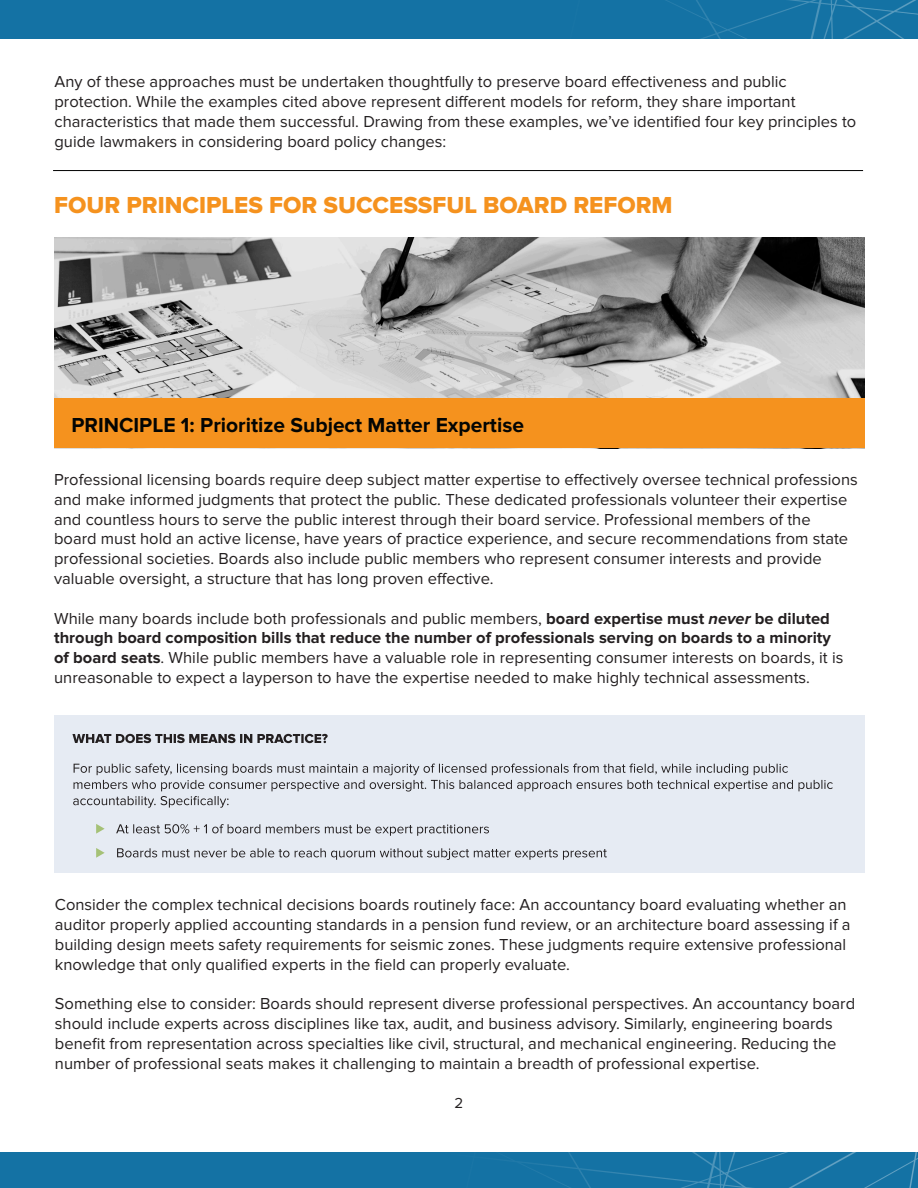
<style>
.page{position:relative;width:918px;height:1188px;background:#fff}
.page>*{position:absolute;margin:0;border:0;box-sizing:border-box;transform-origin:0 0}
.t1{font:24px "Proxima Nova Extrabld";color:#f5921e}
.t2{font:700 21px "Proxima Nova";color:#040503}
.t3{font:16.5px/19.8px "Proxima Nova";color:#231f20}
.t4{font:15px "Proxima Nova";color:#231f20}
.s1{font-weight:700}
.s2{font-weight:700;font-style:italic}
</style>
<div class="page">
<img style="left:54px;top:237px;width:810px;height:162px">
<div style="left:54px;top:399px;width:810px;height:49px;background:#f5921e"></div>
<div style="left:0;top:0;width:918px;height:38px;background:#1472a4"></div>
<img style="left:666px;top:0;width:252px;height:38px">
<div style="left:0;top:1152px;width:918px;height:36px;background:#1472a4"></div>
<div style="left:54px;top:715px;width:810px;height:158px;background:#e6ebf3"></div>
<svg style="left:117px;top:848px;width:490px;height:12px"></svg>
<svg style="left:96px;top:848px;width:9px;height:10px"></svg>
<svg style="left:116px;top:824px;width:373px;height:12px"></svg>
<svg style="left:96px;top:824px;width:9px;height:10px"></svg>
<svg style="left:73px;top:764px;width:760px;height:44px"></svg>
<svg style="left:72px;top:734px;width:256px;height:9px"></svg>
<hr style="left:53px;top:170px;width:810px;height:1px;background:#000">
<p class="t3" style="left:55px;top:72px;width:803px">Any of these approaches must be undertaken thoughtfully to preserve board effectiveness and public protection. While the examples cited above represent different models for reform, they share important characteristics that made them successful. Drawing from these examples, we’ve identified four key principles to guide lawmakers in considering board policy changes:</p>
<p class="t1" style="left:54px;top:192px;width:620px">FOUR PRINCIPLES FOR SUCCESSFUL BOARD REFORM</p>
<p class="t2" style="left:71px;top:413px;width:454px">PRINCIPLE 1: Prioritize Subject Matter Expertise</p>
<p class="t3" style="left:54px;top:470px;width:805px">Professional licensing boards require deep subject matter expertise to effectively oversee technical professions and make informed judgments that protect the public. These dedicated professionals volunteer their expertise and countless hours to serve the public interest through their board service. Professional members of the<br>board must hold an active license, have years of practice experience, and secure recommendations from state professional societies. Boards also include public members who represent consumer interests and provide valuable oversight, a structure that has long proven effective.</p>
<p class="t3" style="left:54px;top:608px;width:791px">While many boards include both professionals and public members, <span class="s1">board expertise must</span> <span class="s2">never</span> <span class="s1">be diluted through board composition bills that reduce the number of professionals serving on boards to a minority of board seats</span>. While public members have a valuable role in representing consumer interests on boards, it is unreasonable to expect a layperson to have the expertise needed to make highly technical assessments.</p>
<p class="t3" style="left:55px;top:895px;width:797px">Consider the complex technical decisions boards routinely face: An accountancy board evaluating whether an auditor properly applied accounting standards in a pension fund review, or an architecture board assessing if a building design meets safety requirements for seismic zones. These judgments require extensive professional knowledge that only qualified experts in the field can properly evaluate.</p>
<p class="t3" style="left:55px;top:994px;width:802px">Something else to consider: Boards should represent diverse professional perspectives. An accountancy board should include experts across disciplines like tax, audit, and business advisory. Similarly, engineering boards benefit from representation across specialties like civil, structural, and mechanical engineering. Reducing the number of professional seats makes it challenging to maintain a breadth of professional expertise.</p>
<p class="t4" style="left:455px;top:1094px;width:10px">2</p>
</div>
